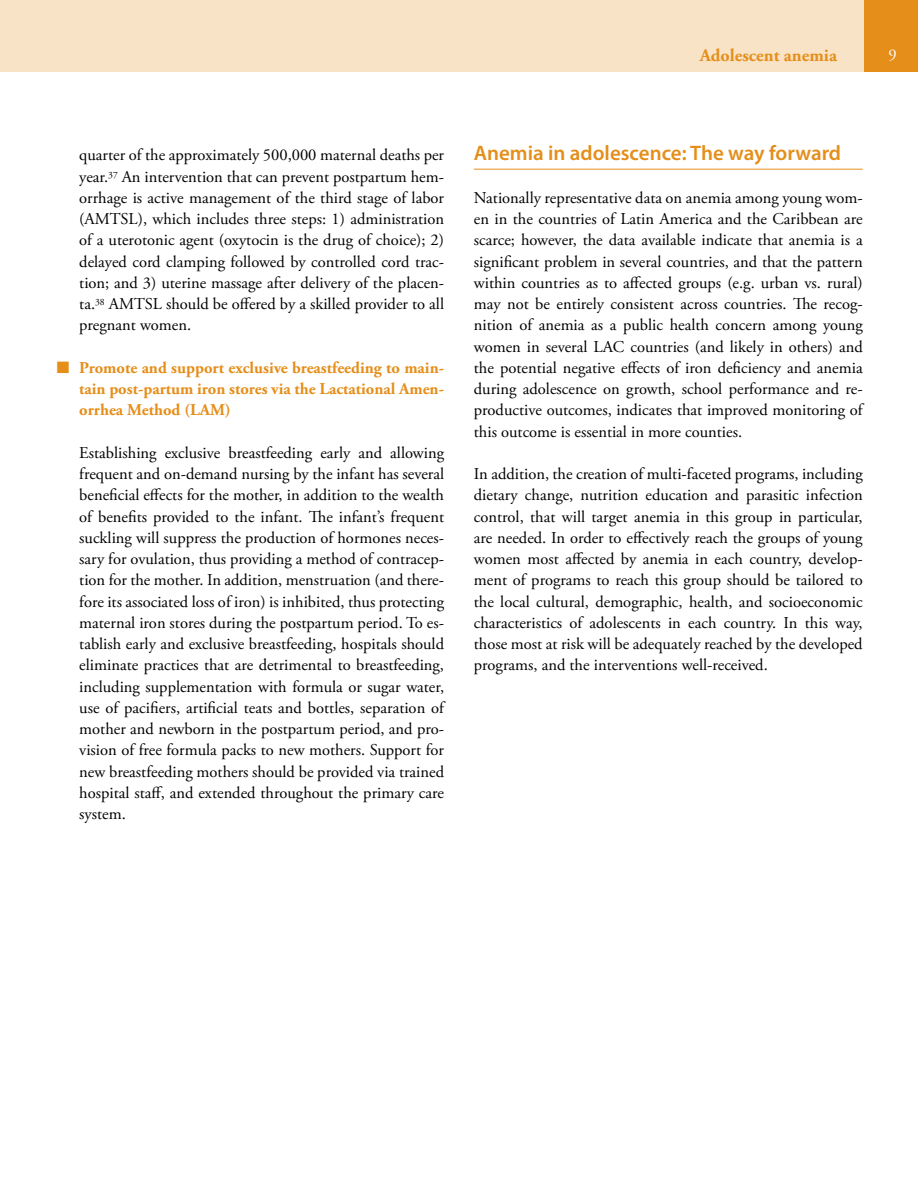
<style>
.page{position:relative;width:918px;height:1188px;background:#fff}
.page>*{position:absolute;margin:0;border:0;box-sizing:border-box;transform-origin:0 0}
.t1{font:600 21px "Myriad Pro";color:#e58e1a}
.t2{font:700 18px "Adobe Garamond Pro";color:#e58e1a}
.t3{font:16.5px/21.3px "Adobe Garamond Pro";color:#000;text-align:justify}
.t4{font:700 16.5px/21.3px "Adobe Garamond Pro";color:#e58e1a;text-align:justify}
.t5{font:16.5px "Adobe Garamond Pro";color:#fff}
</style>
<div class="page">
<div style="left:0;top:0;width:918px;height:71px;background:#e58e1a"></div>
<div style="left:0;top:0;width:864px;height:71px;background:#f9e3c6"></div>
<hr style="left:474px;top:169px;width:389px;height:1px;background:#e58e1a">
<p class="t2" style="left:700px;top:45px;width:139px">Adolescent anemia</p>
<p class="t5" style="left:888px;top:45px;width:10px">9</p>
<p class="t3" style="left:79px;top:145px;width:366px">quarter of the approximately 500,000 maternal deaths per year.<sup>37</sup> An intervention that can prevent postpartum hem&shy;orrhage is active management of the third stage of labor (AMTSL), which includes three steps: 1) administration of a uterotonic agent (oxytocin is the drug of choice); 2) delayed cord clamping followed by controlled cord trac&shy;tion; and 3) uterine massage after delivery of the placen&shy;ta.<sup>38</sup> AMTSL should be offered by a skilled provider to all pregnant women.</p>
<p class="t4" style="left:79px;top:357px;width:366px;text-indent:-23px">■ Promote and support exclusive breastfeeding to main&shy;tain post-partum iron stores via the Lactational Amen&shy;orrhea Method (LAM)</p>
<p class="t3" style="left:79px;top:443px;width:366px">Establishing exclusive breastfeeding early and allowing frequent and on-demand nursing by the infant has several beneficial effects for the mother, in addition to the wealth of benefits provided to the infant. The infant’s frequent suckling will suppress the production of hormones neces&shy;sary for ovulation, thus providing a method of contracep&shy;tion for the mother. In addition, menstruation (and there&shy;fore its associated loss of iron) is inhibited, thus protecting maternal iron stores during the postpartum period. To es&shy;tablish early and exclusive breastfeeding, hospitals should eliminate practices that are detrimental to breastfeeding, including supplementation with formula or sugar water, use of pacifiers, artificial teats and bottles, separation of mother and newborn in the postpartum period, and pro&shy;vision of free formula packs to new mothers. Support for new breastfeeding mothers should be provided via trained hospital staff, and extended throughout the primary care system.</p>
<p class="t1" style="left:474px;top:140px;width:369px">Anemia in adolescence: The way forward</p>
<p class="t3" style="left:474px;top:188px;width:390px">Nationally representative data on anemia among young wom&shy;en in the countries of Latin America and the Caribbean are scarce; however, the data available indicate that anemia is a significant problem in several countries, and that the pattern within countries as to affected groups (e.g. urban vs. rural) may not be entirely consistent across countries. The recog&shy;nition of anemia as a public health concern among young women in several LAC countries (and likely in others) and the potential negative effects of iron deficiency and anemia during adolescence on growth, school performance and re&shy;productive outcomes, indicates that improved monitoring of this outcome is essential in more counties.</p>
<p class="t3" style="left:474px;top:464px;width:390px">In addition, the creation of multi-faceted programs, including dietary change, nutrition education and parasitic infection control, that will target anemia in this group in particular, are needed. In order to effectively reach the groups of young women most affected by anemia in each country, develop&shy;ment of programs to reach this group should be tailored to the local cultural, demographic, health, and socioeconomic characteristics of adolescents in each country. In this way, those most at risk will be adequately reached by the developed programs, and the interventions well-received.</p>
</div>
